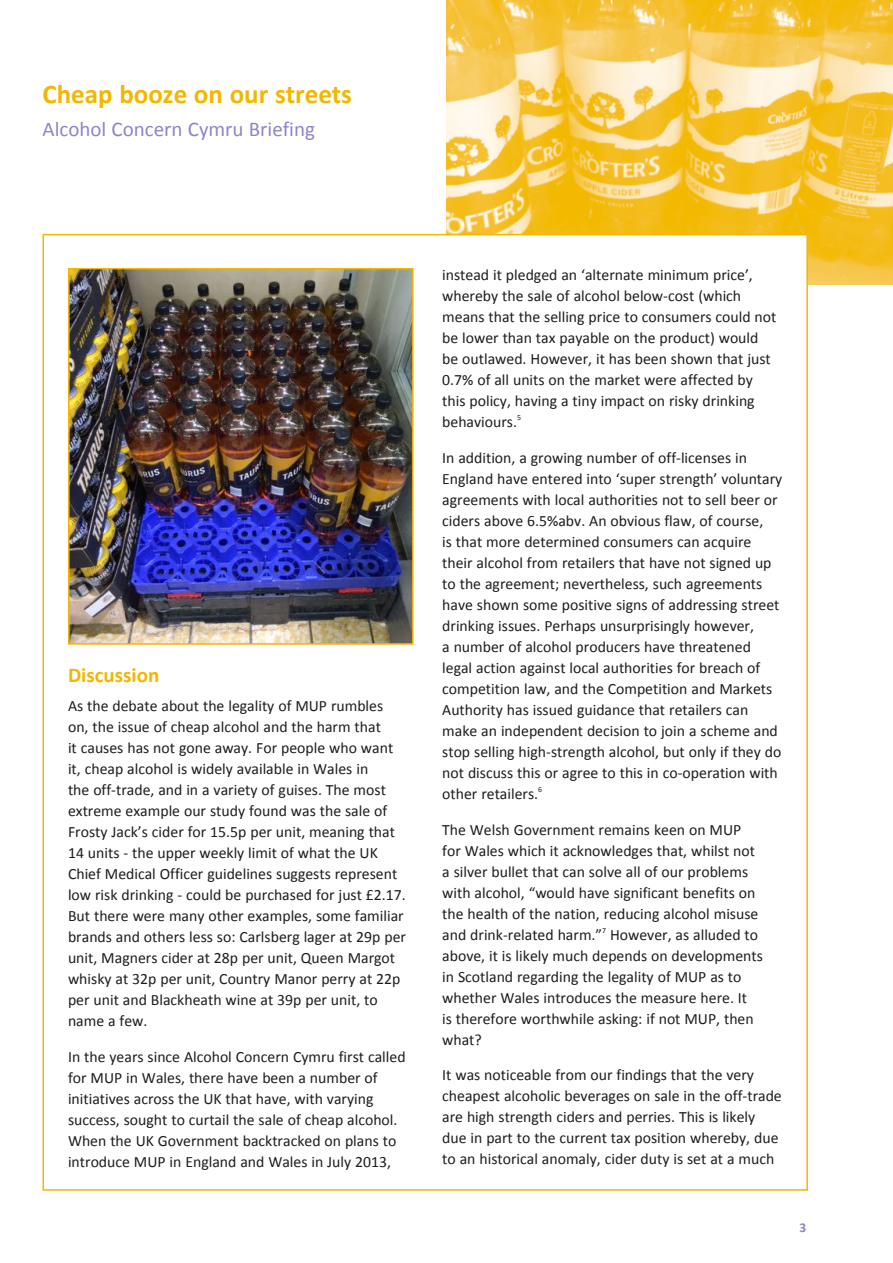
<style>
.page{position:relative;width:893px;height:1263px;background:#fff}
.page>*{position:absolute;margin:0;border:0;box-sizing:border-box;transform-origin:0 0}
.t1{font:700 27px "Calibri";color:#f2b700}
.t2{font:21px "Calibri";color:#8d85c9}
._01_Heading_YELLOW{font:700 21px "Calibri";color:#f2b700}
.t3{font:15.75px/21px "Calibri";color:#1d1d1b}
.t4{font:700 13.5px "Calibri";color:#8d85c9}
</style>
<div class="page">
<img style="left:446px;top:0;width:447px;height:285px">
<div style="left:43px;top:235px;width:764px;height:955px;background:#fff"></div>
<img style="left:71px;top:271px;width:340px;height:371px">
<div style="left:68px;top:268px;width:346px;height:377px;border:2px solid #f2b700"></div>
<h1 class="t1" style="left:43px;top:76px;width:311px">Cheap booze on our streets</h1>
<h2 class="t2" style="left:43px;top:116px;width:274px">Alcohol Concern Cymru Briefing</h2>
<p class="_01_Heading_YELLOW" style="left:68px;top:661px;width:93px">Discussion</p>
<p class="t3" style="left:68px;top:695px;width:339px">As the debate about the legality of MUP rumbles on, the issue of cheap alcohol and the harm that<br>it causes has not gone away. For people who want it, cheap alcohol is widely available in Wales in<br>the off-trade, and in a variety of guises. The most extreme example our study found was the sale of Frosty Jack’s cider for 15.5p per unit, meaning that 14 units - the upper weekly limit of what the UK Chief Medical Officer guidelines suggests represent low risk drinking - could be purchased for just £2.17.<br>But there were many other examples, some familiar brands and others less so: Carlsberg lager at 29p per unit, Magners cider at 28p per unit, Queen Margot whisky at 32p per unit, Country Manor perry at 22p per unit and Blackheath wine at 39p per unit, to name a few.</p>
<p class="t3" style="left:68px;top:1046px;width:339px">In the years since Alcohol Concern Cymru first called for MUP in Wales, there have been a number of initiatives across the UK that have, with varying success, sought to curtail the sale of cheap alcohol.<br>When the UK Government backtracked on plans to introduce MUP in England and Wales in July 2013,</p>
<p class="t3" style="left:442px;top:264px;width:336px">instead it pledged an ‘alternate minimum price’, whereby the sale of alcohol below-cost (which means that the selling price to consumers could not be lower than tax payable on the product) would be outlawed. However, it has been shown that just 0.7% of all units on the market were affected by this policy, having a tiny impact on risky drinking behaviours.<sup>5</sup></p>
<p class="t3" style="left:442px;top:447px;width:342px">In addition, a growing number of off-licenses in England have entered into ‘super strength’ voluntary agreements with local authorities not to sell beer or ciders above 6.5%abv. An obvious flaw, of course,<br>is that more determined consumers can acquire their alcohol from retailers that have not signed up to the agreement; nevertheless, such agreements have shown some positive signs of addressing street drinking issues. Perhaps unsurprisingly however,<br>a number of alcohol producers have threatened legal action against local authorities for breach of competition law, and the Competition and Markets Authority has issued guidance that retailers can make an independent decision to join a scheme and stop selling high-strength alcohol, but only if they do not discuss this or agree to this in co-operation with other retailers.<sup>6</sup></p>
<p class="t3" style="left:442px;top:819px;width:322px">The Welsh Government remains keen on MUP for Wales which it acknowledges that, whilst not a silver bullet that can solve all of our problems with alcohol, “would have significant benefits on the health of the nation, reducing alcohol misuse and drink-related harm.”<sup>7</sup> However, as alluded to above, it is likely much depends on developments in Scotland regarding the legality of MUP as to whether Wales introduces the measure here. It<br>is therefore worthwhile asking: if not MUP, then what?</p>
<p class="t3" style="left:442px;top:1065px;width:341px">It was noticeable from our findings that the very cheapest alcoholic beverages on sale in the off-trade are high strength ciders and perries. This is likely due in part to the current tax position whereby, due to an historical anomaly, cider duty is set at a much</p>
<p class="t4" style="left:800px;top:1219px;width:8px">3</p>
</div>
